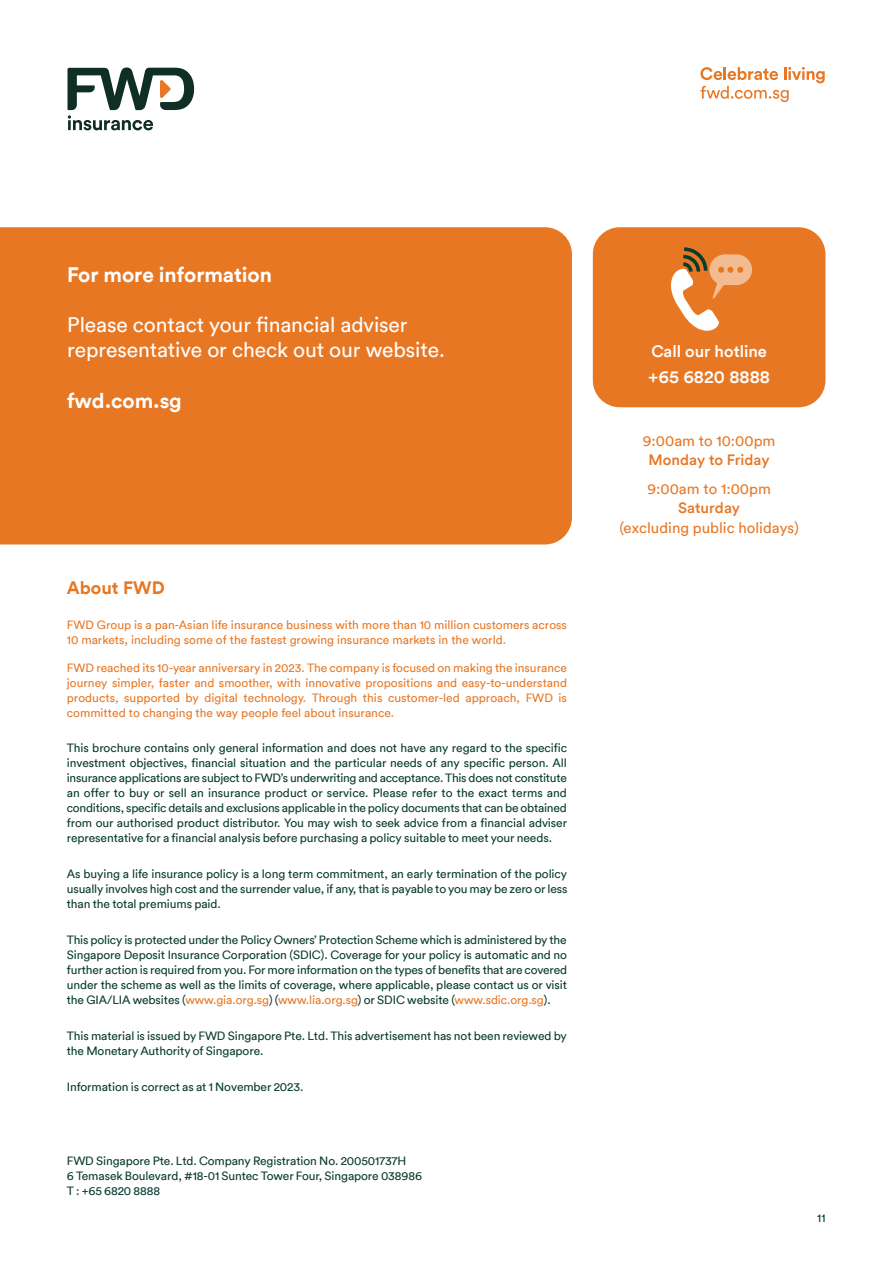
<style>
.page{position:relative;width:893px;height:1263px;background:#fff}
.page>*{position:absolute;margin:0;border:0;box-sizing:border-box;transform-origin:0 0}
.t1{font:21px/25.2px "FWD Circular TT";letter-spacing:-.005em;color:#fff}
.t2{font:700 21px "FWD Circular TT";letter-spacing:-.005em;color:#fff}
.t3{font:500 18px "FWD Circular TT";color:#fff}
.t4{font:700 18px "FWD Circular TT";color:#e87724}
.t5{font:500 16.5px "FWD Circular TT";color:#fff}
.t6{font:15px "FWD Circular TT";color:#e87724}
.t7{font:500 15px "FWD Circular TT";color:#e87724}
.t8{font:12px/15px "FWD Circular TT";letter-spacing:-.005em;color:#093b31;text-align:justify}
.t9{font:12px/15px "FWD Circular TT";color:#e87824}
.t10{font:11.7px "FWD Circular TT";color:#093b31}
.s1{color:#e87724}
</style>
<div class="page">
<div style="left:0;top:227px;width:572px;height:317px;background:#e87724"></div>
<div style="left:593px;top:227px;width:232px;height:180px;background:#e87724;border-radius:27px"></div>
<svg style="left:68px;top:68px;width:126px;height:62px"></svg>
<svg style="left:700px;top:67px;width:125px;height:35px"></svg>
<svg style="left:671px;top:247px;width:81px;height:84px"></svg>
<h1 class="t2" style="left:67px;top:260px;width:206px">For more information</h1>
<h1 class="t1" style="left:67px;top:311px;width:379px">Please contact your financial adviser representative or check out our website.</h1>
<h1 class="t2" style="left:67px;top:386px;width:116px">fwd.com.sg</h1>
<h2 class="t4" style="left:67px;top:575px;width:99px">About FWD</h2>
<p class="t9" style="left:67px;top:616px;width:502px">FWD Group is a pan-Asian life insurance business with more than 10 million customers across<br>10 markets, including some of the fastest growing insurance markets in the world.</p>
<p class="t9" style="left:67px;top:660px;width:502px;text-align:justify">FWD reached its 10-year anniversary in 2023. The company is focused on making the insurance journey simpler, faster and smoother, with innovative propositions and easy-to-understand products, supported by digital technology. Through this customer-led approach, FWD is committed to changing the way people feel about insurance.</p>
<p class="t8" style="left:67px;top:740px;width:502px">This brochure contains only general information and does not have any regard to the specific investment objectives, financial situation and the particular needs of any specific person. All insurance applications are subject to FWD’s underwriting and acceptance. This does not constitute an offer to buy or sell an insurance product or service. Please refer to the exact terms and conditions, specific details and exclusions applicable in the policy documents that can be obtained from our authorised product distributor. You may wish to seek advice from a financial adviser representative for a financial analysis before purchasing a policy suitable to meet your needs.</p>
<p class="t8" style="left:67px;top:866px;width:502px">As buying a life insurance policy is a long term commitment, an early termination of the policy usually involves high cost and the surrender value, if any, that is payable to you may be zero or less than the total premiums paid.</p>
<p class="t8" style="left:67px;top:932px;width:502px">This policy is protected under the Policy Owners’ Protection Scheme which is administered by the Singapore Deposit Insurance Corporation (SDIC). Coverage for your policy is automatic and no further action is required from you. For more information on the types of benefits that are covered under the scheme as well as the limits of coverage, where applicable, please contact us or visit the GIA/LIA websites (<span class="s1">www.gia.org.sg</span>) (<span class="s1">www.lia.org.sg</span>) or SDIC website (<span class="s1">www.sdic.org.sg</span>).</p>
<p class="t8" style="left:67px;top:1028px;width:501px">This material is issued by FWD Singapore Pte. Ltd. This advertisement has not been reviewed by the Monetary Authority of Singapore.</p>
<p class="t8" style="left:67px;top:1079px;width:238px">Information is correct as at 1 November 2023.</p>
<p class="t8" style="left:67px;top:1153px;width:357px;text-align:left">FWD Singapore Pte. Ltd. Company Registration No. 200501737H<br>6 Temasek Boulevard, #18-01 Suntec Tower Four, Singapore 038986<br>T : +65 6820 8888</p>
<h3 class="t5" style="left:651px;top:340px;width:117px">Call our hotline</h3>
<h2 class="t3" style="left:648px;top:364px;width:123px">+65 6820 8888</h2>
<p class="t6" style="left:643px;top:430px;width:134px">9:00am to 10:00pm</p>
<p class="t7" style="left:649px;top:450px;width:123px">Monday to Friday</p>
<p class="t6" style="left:647px;top:478px;width:125px">9:00am to 1:00pm</p>
<p class="t7" style="left:678px;top:498px;width:63px">Saturday</p>
<p class="t6" style="left:619px;top:517px;width:181px">(excluding public holidays)</p>
<p class="t10" style="left:817px;top:1209px;width:10px">11</p>
</div>
